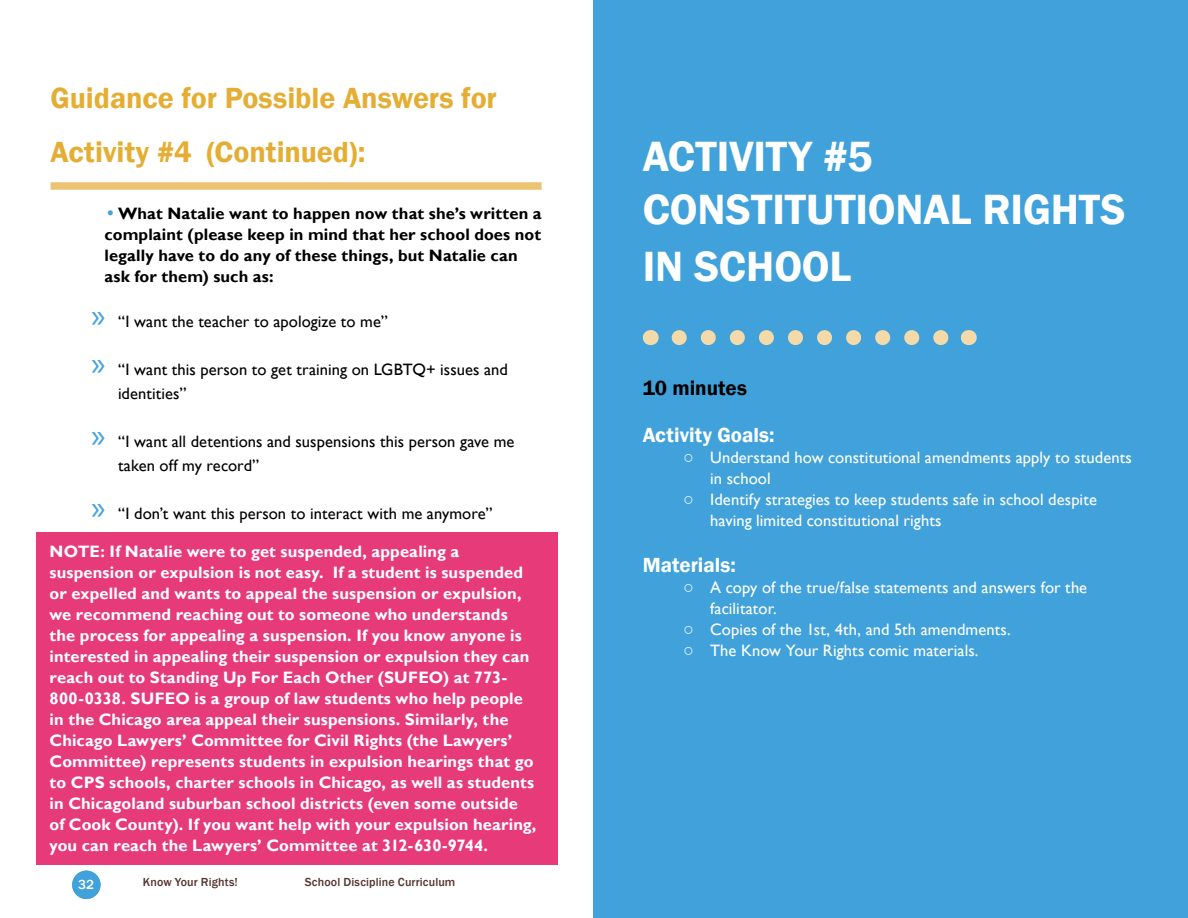
<style>
.page{position:relative;width:1188px;height:918px;background:#fff}
.page>*{position:absolute;margin:0;border:0;box-sizing:border-box;transform-origin:0 0}
.t1{font:600 43.5px/52.2px "Franklin Gothic";letter-spacing:-.005em;color:#fff}
.t2{font:600 30px/54px "Franklin Gothic";color:#e4ae35}
.t3{font:600 21px "Franklin Gothic";color:#fff}
.t4{font:600 21px "Franklin Gothic";color:#000}
.t5{font:700 16.5px/21px "Gill Sans";letter-spacing:.005em;color:#fff}
.t6{font:16.5px/21px "Gill Sans";letter-spacing:.005em;color:#fff}
.t7{font:16.5px/24px "Gill Sans";letter-spacing:.005em;color:#000}
.t8{font:700 16.5px/21px "Gill Sans";letter-spacing:.005em;color:#000}
.t9{font:500 13.5px "Franklin Gothic";color:#fff}
.t10{font:500 12px "Franklin Gothic";letter-spacing:.01em;color:#553530}
.s1{font-family:"Franklin Gothic";font-weight:600;font-size:18px;color:#41a2db}
.s2{font-family:"Myriad Pro";font-size:34.5px;color:#41a2db}
.s3{font-family:"Franklin Gothic";font-weight:600;font-stretch:condensed;font-size:18px}
</style>
<div class="page">
<div style="left:72px;top:871px;width:29px;height:28px;background:#41a2db;border-radius:50%"></div>
<div style="left:51px;top:182px;width:491px;height:8px;background:#ebc372"></div>
<div style="left:36px;top:532px;width:522px;height:333px;background:#e63a79"></div>
<div style="left:593px;top:0;width:595px;height:918px;background:#41a2db"></div>
<svg style="left:679px;top:330px;width:270px;height:15px"></svg>
<svg style="left:650px;top:330px;width:1px;height:15px"></svg>
<svg style="left:968px;top:330px;width:1px;height:15px"></svg>
<h2 class="t2" style="left:51px;top:71px;width:448px">Guidance for Possible Answers for<br>Activity #4 (Continued):</h2>
<p class="t8" style="left:105px;top:203px;width:439px"><span class="s1">•</span>What Natalie want to happen now that she’s written a complaint (please keep in mind that her school does not legally have to do any of these things, but Natalie can ask for them) such as:</p>
<p class="t7" style="left:91px;top:310px;width:298px"><span class="s2">»</span> “I want the teacher to apologize to me”</p>
<p class="t7" style="left:118px;top:358px;width:391px;text-indent:-27px"><span class="s2">»</span> “I want this person to get training on LGBTQ+ issues and identities”</p>
<p class="t7" style="left:118px;top:430px;width:398px;text-indent:-27px"><span class="s2">»</span> “I want all detentions and suspensions this person gave me taken off my record”</p>
<p class="t7" style="left:91px;top:502px;width:403px"><span class="s2">»</span> “I don’t want this person to interact with me anymore”</p>
<p class="t5" style="left:50px;top:542px;width:488px">NOTE: If Natalie were to get suspended, appealing a suspension or expulsion is not easy. If a student is suspended or expelled and wants to appeal the suspension or expulsion, we recommend reaching out to someone who understands the process for appealing a suspension. If you know anyone is interested in appealing their suspension or expulsion they can reach out to Standing Up For Each Other (SUFEO) at 773- 800-0338. SUFEO is a group of law students who help people in the Chicago area appeal their suspensions. Similarly, the Chicago Lawyers’ Committee for Civil Rights (the Lawyers’ Committee) represents students in expulsion hearings that go to CPS schools, charter schools in Chicago, as well as students in Chicagoland suburban school districts (even some outside of Cook County). If you want help with your expulsion hearing, you can reach the Lawyers’ Committee at 312-630-9744.</p>
<p class="t9" style="left:78px;top:876px;width:17px">32</p>
<p class="t10" style="left:143px;top:874px;width:96px">Know Your Rights!</p>
<p class="t10" style="left:305px;top:874px;width:152px">School Discipline Curriculum</p>
<h1 class="t1" style="left:643px;top:131px;width:485px">ACTIVITY #5<br>CONSTITUTIONAL RIGHTS</h1>
<h1 class="t1" style="left:643px;top:241px;width:210px">IN SCHOOL</h1>
<p class="t4" style="left:643px;top:376px;width:106px">10 minutes</p>
<p class="t3" style="left:643px;top:422px;width:133px">Activity Goals:</p>
<p class="t6" style="left:710px;top:447px;width:423px;text-indent:-27px"><span class="s3">○</span> Understand how constitutional amendments apply to students in school</p>
<p class="t6" style="left:710px;top:489px;width:388px;text-indent:-27px"><span class="s3">○</span> Identify strategies to keep students safe in school despite having limited constitutional rights</p>
<p class="t3" style="left:643px;top:552px;width:95px">Materials:</p>
<p class="t6" style="left:710px;top:577px;width:378px;text-indent:-27px"><span class="s3">○</span> A copy of the true/false statements and answers for the facilitator.</p>
<p class="t6" style="left:683px;top:619px;width:329px"><span class="s3">○</span> Copies of the 1st, 4th, and 5th amendments.</p>
<p class="t6" style="left:683px;top:640px;width:297px"><span class="s3">○</span> The Know Your Rights comic materials.</p>
</div>
